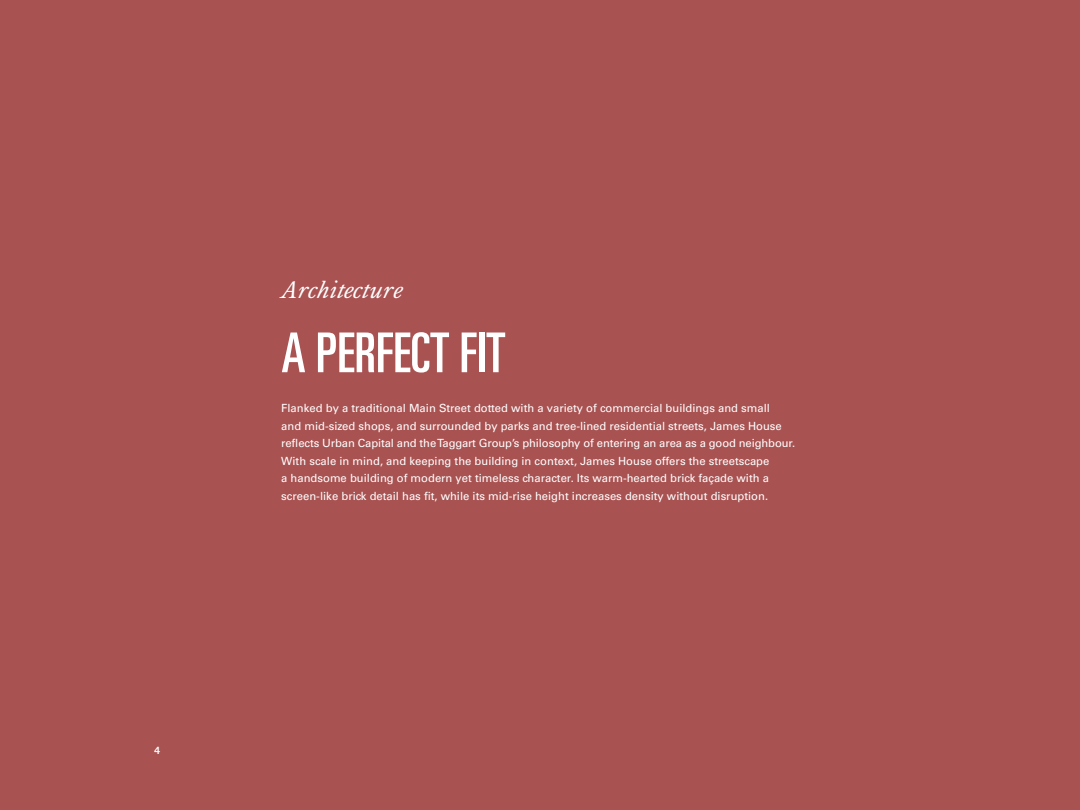
<style>
.page{position:relative;width:1080px;height:810px;background:#a95252}
.page>*{position:absolute;margin:0;border:0;box-sizing:border-box;transform-origin:0 0}
.t1{font:ultra-condensed 55px "Univers LT Std";color:#fff}
.t2{font:italic 25px "Kings Caslon Typo";color:#fff}
.t3{font:11.25px/17.5px "Univers LT Std";color:#fff}
.t4{font:700 10px "Trade Gothic LT Std";color:#fff}
</style>
<div class="page">
<hr style="left:1079px;top:0;width:1px;height:810px;background:#939598">
<p class="t4" style="left:154px;top:744px;width:7px">4</p>
<h2 class="t2" style="left:281px;top:276px;width:123px">Architecture</h2>
<h1 class="t1" style="left:281px;top:321px;width:226px">A PERFECT FIT</h1>
<p class="t3" style="left:281px;top:400px;width:516px">Flanked by a traditional Main Street dotted with a variety of commercial buildings and small<br>and mid-sized shops, and surrounded by parks and tree-lined residential streets, James House reflects Urban Capital and the Taggart Group’s philosophy of entering an area as a good neighbour.<br>With scale in mind, and keeping the building in context, James House offers the streetscape<br>a handsome building of modern yet timeless character. Its warm-hearted brick façade with a screen-like brick detail has fit, while its mid-rise height increases density without disruption.</p>
</div>
